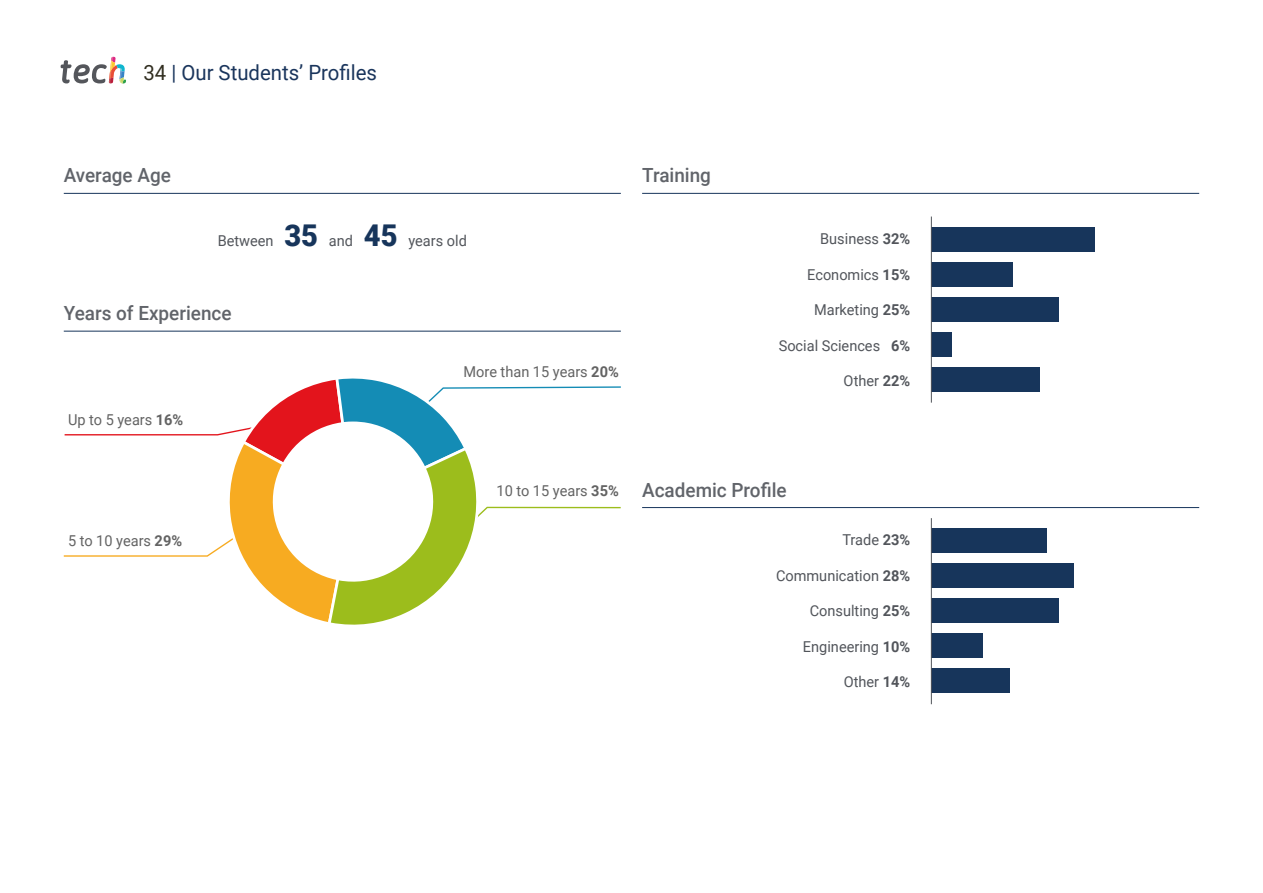
<style>
.page{position:relative;width:1263px;height:893px;background:#fff}
.page>*{position:absolute;margin:0;border:0;box-sizing:border-box;transform-origin:0 0}
.t1{font:21px "Roboto";color:#1a355c}
.t2{font:500 19.5px "Roboto";color:#61646a}
.t3{font:15px "Roboto";color:#52555b}
.t4{font:15px "Roboto";color:#636363}
.s1{color:#312e20}
.s2{font-weight:900;font-size:30px;color:#17355b}
.s3{font-weight:700}
</style>
<div class="page">
<svg style="left:61px;top:57px;width:65px;height:27px"></svg>
<hr style="left:64px;top:193px;width:557px;height:1px;background:#17355b">
<hr style="left:64px;top:331px;width:557px;height:1px;background:#17355b">
<hr style="left:642px;top:193px;width:557px;height:1px;background:#17355b">
<div style="left:931px;top:228px;width:164px;height:24px;background:#17355b"></div>
<div style="left:931px;top:262px;width:82px;height:25px;background:#17355b"></div>
<div style="left:931px;top:297px;width:128px;height:25px;background:#17355b"></div>
<div style="left:931px;top:332px;width:21px;height:25px;background:#17355b"></div>
<div style="left:931px;top:367px;width:109px;height:25px;background:#17355b"></div>
<hr style="left:931px;top:217px;width:1px;height:186px;background:#52555b">
<hr style="left:642px;top:507px;width:557px;height:1px;background:#17355b">
<div style="left:931px;top:563px;width:143px;height:25px;background:#17355b"></div>
<div style="left:931px;top:528px;width:116px;height:25px;background:#17355b"></div>
<div style="left:931px;top:598px;width:128px;height:25px;background:#17355b"></div>
<div style="left:931px;top:633px;width:52px;height:25px;background:#17355b"></div>
<div style="left:931px;top:668px;width:79px;height:24px;background:#17355b"></div>
<hr style="left:931px;top:518px;width:1px;height:186px;background:#52555b">
<svg style="left:64px;top:378px;width:557px;height:247px"></svg>
<h1 class="t1" style="left:144px;top:57px;width:235px"><span class="s1">34</span> | Our Students’ Profiles</h1>
<h2 class="t2" style="left:64px;top:161px;width:109px">Average Age</h2>
<p class="t3" style="left:218px;top:230px;width:251px">Between <span class="s2">35</span> and <span class="s2">45</span> years old</p>
<h2 class="t2" style="left:64px;top:300px;width:169px">Years of Experience</h2>
<p class="t4" style="left:68px;top:409px;width:117px">Up to 5 years <span class="s3">16%</span></p>
<p class="t4" style="left:68px;top:530px;width:116px">5 to 10 years <span class="s3">29%</span></p>
<p class="t4" style="left:463px;top:361px;width:157px">More than 15 years <span class="s3">20%</span></p>
<p class="t4" style="left:496px;top:480px;width:124px">10 to 15 years <span class="s3">35%</span></p>
<h2 class="t2" style="left:642px;top:161px;width:70px">Training</h2>
<p class="t3" style="left:820px;top:228px;width:91px">Business <span class="s3">32%</span></p>
<p class="t3" style="left:807px;top:264px;width:104px">Economics <span class="s3">15%</span></p>
<p class="t3" style="left:814px;top:299px;width:98px">Marketing <span class="s3">25%</span></p>
<p class="t3" style="left:779px;top:335px;width:133px">Social Sciences <span class="s3">6%</span></p>
<p class="t3" style="left:844px;top:370px;width:68px">Other <span class="s3">22%</span></p>
<h2 class="t2" style="left:642px;top:476px;width:146px">Academic Profile</h2>
<p class="t3" style="left:842px;top:529px;width:69px">Trade <span class="s3">23%</span></p>
<p class="t3" style="left:776px;top:565px;width:136px">Communication <span class="s3">28%</span></p>
<p class="t3" style="left:810px;top:600px;width:102px">Consulting <span class="s3">25%</span></p>
<p class="t3" style="left:803px;top:636px;width:109px">Engineering <span class="s3">10%</span></p>
<p class="t3" style="left:844px;top:671px;width:68px">Other <span class="s3">14%</span></p>
</div>
